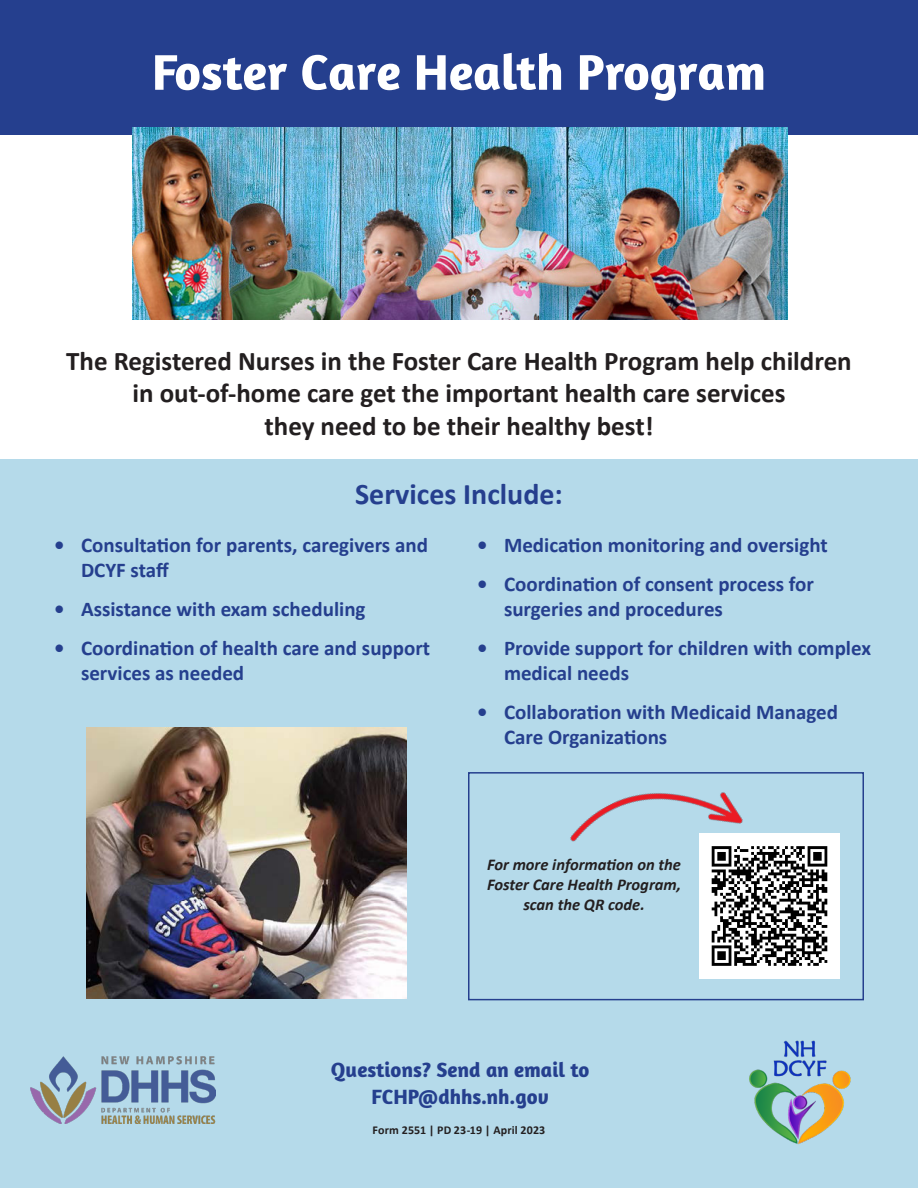
<style>
.page{position:relative;width:918px;height:1188px;background:#fff}
.page>*{position:absolute;margin:0;border:0;box-sizing:border-box;transform-origin:0 0}
.t1{font:700 51px "Amaranth";color:#fff}
.t2{font:700 30px "Calibri";color:#253f8e}
.t3{font:700 27px "Calibri";color:#231f20}
.t4{font:700 21px/25.2px "Calibri";color:#253f8e}
.t5{font:700 21px "Amaranth";color:#253f8e}
.t6{font:italic 700 16.5px/19.8px "Calibri";color:#231f20;text-align:center}
.t7{font:700 12px "Calibri";letter-spacing:.015em;color:#231f20}
</style>
<div class="page">
<div style="left:0;top:460px;width:918px;height:728px;background:#b5daea"></div>
<div style="left:0;top:0;width:918px;height:135px;background:#253f8e"></div>
<img style="left:133px;top:128px;width:654px;height:192px">
<img style="left:87px;top:727px;width:320px;height:272px">
<img style="left:699px;top:833px;width:141px;height:146px">
<img style="left:749px;top:1040px;width:102px;height:104px">
<img style="left:30px;top:1056px;width:186px;height:67px">
<img style="left:570px;top:792px;width:224px;height:172px">
<div style="left:468px;top:772px;width:396px;height:228px;border:2px solid #253f8e"></div>
<p class="t1" style="left:152px;top:40px;width:616px">Foster Care Health Program</p>
<p class="t3" style="left:66px;top:342px;width:787px">The Registered Nurses in the Foster Care Health Program help children</p>
<p class="t3" style="left:132px;top:374px;width:655px">in out-of-home care get the important health care services</p>
<p class="t3" style="left:264px;top:407px;width:391px">they need to be their healthy best!</p>
<p class="t2" style="left:355px;top:473px;width:209px">Services Include:</p>
<p class="t4" style="left:81px;top:532px;width:349px;text-indent:-27px">• Consultation for parents, caregivers and<br>DCYF staff</p>
<p class="t4" style="left:54px;top:596px;width:313px">• Assistance with exam scheduling</p>
<p class="t4" style="left:81px;top:635px;width:351px;text-indent:-27px">• Coordination of health care and support services as needed</p>
<p class="t4" style="left:477px;top:532px;width:352px">• Medication monitoring and oversight</p>
<p class="t4" style="left:504px;top:571px;width:312px;text-indent:-27px">• Coordination of consent process for surgeries and procedures</p>
<p class="t4" style="left:504px;top:635px;width:369px;text-indent:-27px">• Provide support for children with complex medical needs</p>
<p class="t4" style="left:504px;top:699px;width:336px;text-indent:-27px">• Collaboration with Medicaid Managed<br>Care Organizations</p>
<p class="t6" style="left:487px;top:854px;width:195px">For more information on the<br>Foster Care Health Program, scan the QR code.</p>
<p class="t5" style="left:331px;top:1056px;width:260px">Questions? Send an email to</p>
<p class="t5" style="left:371px;top:1083px;width:179px">FCHP@dhhs.nh.gov</p>
<p class="t7" style="left:373px;top:1122px;width:174px">Form 2551 | PD 23-19 | April 2023</p>
</div>
